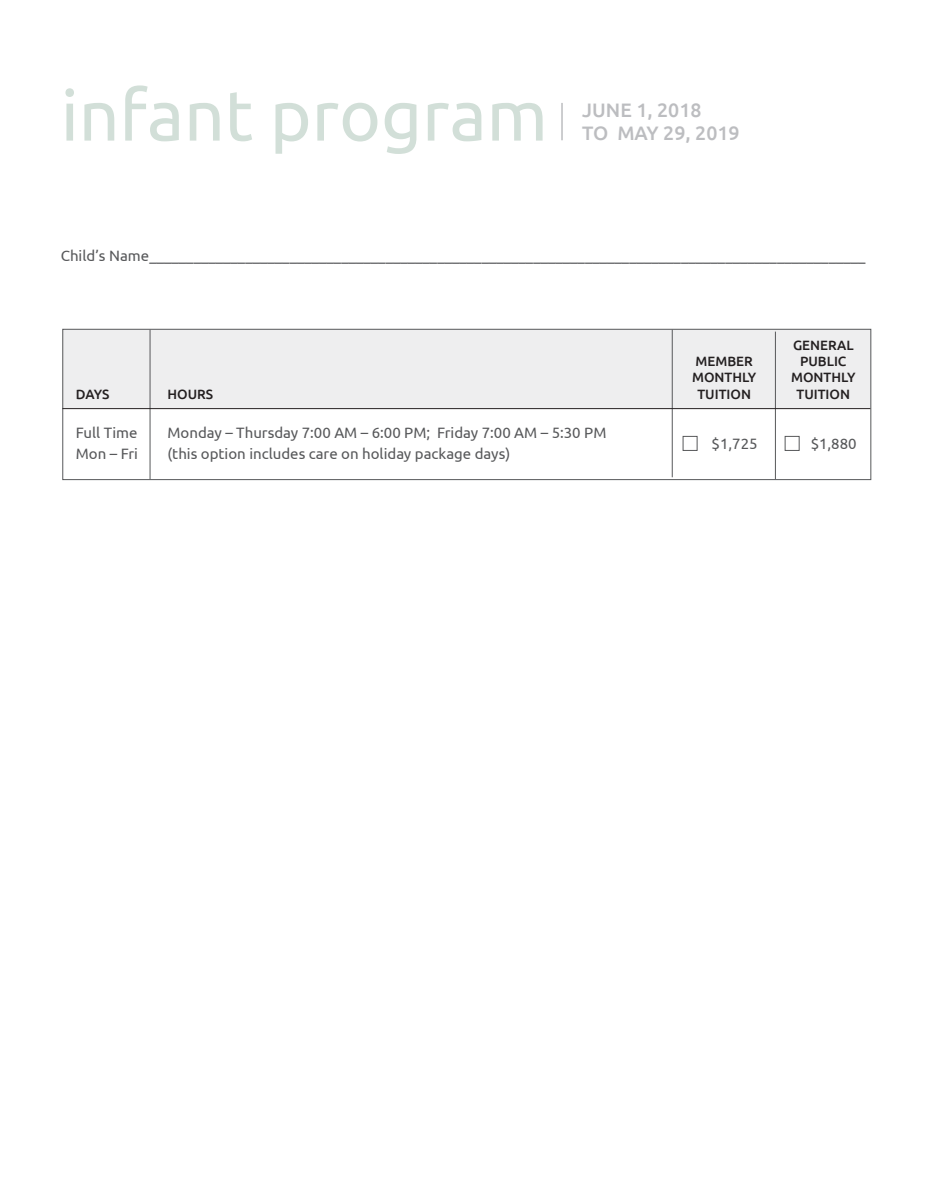
<style>
.page{position:relative;width:932px;height:1202px;background:#fff}
.page>*{position:absolute;margin:0;border:0;box-sizing:border-box;transform-origin:0 0}
.t1{font:70.95px "Ubuntu";color:#d2dfd8}
.t2{font:500 19.5px "Ubuntu";color:#bcbdc0}
.t3{font:15px "Ubuntu";color:#57585a}
.t4{font:500 13.5px "Ubuntu";color:#231f20}
</style>
<div class="page">
<div style="left:62px;top:330px;width:808px;height:78px;background:#eeeeef"></div>
<div style="left:62px;top:329px;width:809px;height:151px;border:1px solid #57585a"></div>
<hr style="left:672px;top:330px;width:1px;height:147px;background:#57585a">
<hr style="left:775px;top:331px;width:1px;height:148px;background:#57585a">
<hr style="left:150px;top:330px;width:1px;height:149px;background:#57585a">
<hr style="left:62px;top:408px;width:808px;height:1px;background:#231f20">
<hr style="left:561px;top:103px;width:1px;height:37px;background:#bcbdc0">
<div style="left:682px;top:436px;width:15px;height:15px;border:1px solid #57585a"></div>
<div style="left:784px;top:436px;width:15px;height:15px;border:1px solid #57585a"></div>
<p class="t1" style="left:61px;top:72px;width:488px">infant program</p>
<p class="t2" style="left:582px;top:98px;width:121px">JUNE 1, 2018</p>
<p class="t2" style="left:582px;top:121px;width:159px">TO MAY 29, 2019</p>
<p class="t3" style="left:61px;top:247px;width:806px">Child’s Name_________________________________________________________________________________________________</p>
<p class="t4" style="left:793px;top:337px;width:62px">GENERAL</p>
<p class="t4" style="left:695px;top:353px;width:59px">MEMBER</p>
<p class="t4" style="left:800px;top:353px;width:48px">PUBLIC</p>
<p class="t4" style="left:692px;top:369px;width:66px">MONTHLY</p>
<p class="t4" style="left:791px;top:369px;width:66px">MONTHLY</p>
<p class="t4" style="left:76px;top:385px;width:35px">DAYS</p>
<p class="t4" style="left:167px;top:385px;width:47px">HOURS</p>
<p class="t4" style="left:697px;top:385px;width:55px">TUITION</p>
<p class="t4" style="left:796px;top:385px;width:55px">TUITION</p>
<p class="t3" style="left:76px;top:423px;width:63px">Full Time</p>
<p class="t3" style="left:167px;top:423px;width:440px">Monday – Thursday 7:00 AM – 6:00 PM; Friday 7:00 AM – 5:30 PM</p>
<p class="t3" style="left:76px;top:444px;width:64px">Mon – Fri</p>
<p class="t3" style="left:167px;top:444px;width:344px">(this option includes care on holiday package days)</p>
<p class="t3" style="left:711px;top:435px;width:47px">$1,725</p>
<p class="t3" style="left:810px;top:435px;width:47px">$1,880</p>
</div>
